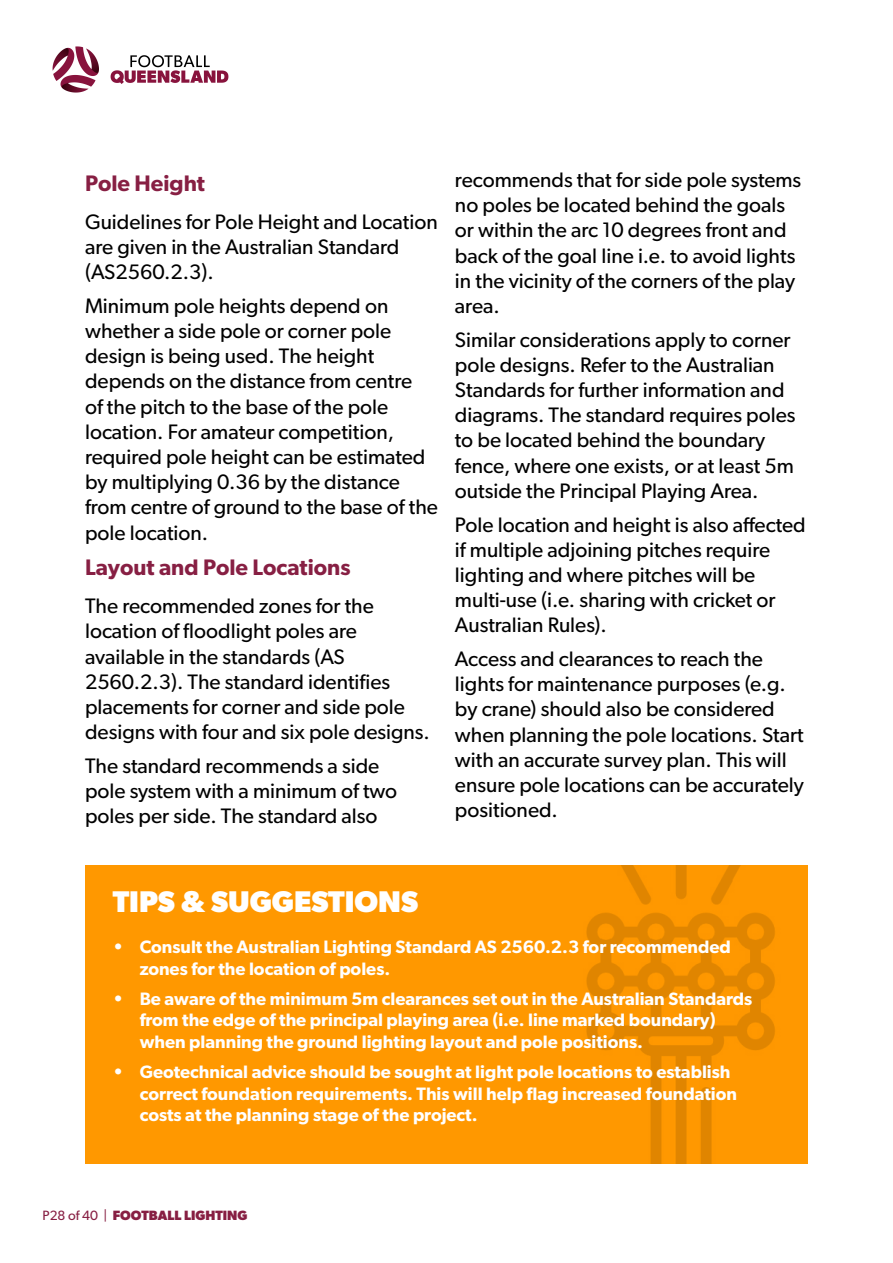
<style>
.page{position:relative;width:893px;height:1263px;background:#fff}
.page>*{position:absolute;margin:0;border:0;box-sizing:border-box;transform-origin:0 0}
.t1{font:700 30px "Gibson";color:#fff}
.t2{font:600 22.5px "Gibson";color:#871f43}
.t3{font:21px/25.2px "Gibson";color:#000}
.t4{font:600 18px/21.6px "Gibson";color:#fff}
.t5{font:700 13.5px "Gibson";color:#871f43}
.s1{font-weight:400}
</style>
<div class="page">
<div style="left:85px;top:865px;width:723px;height:299px;background:#ff9800"></div>
<img style="left:586px;top:865px;width:189px;height:299px">
<img style="left:52px;top:46px;width:177px;height:47px">
<p class="t2" style="left:85px;top:169px;width:121px">Pole Height</p>
<p class="t3" style="left:85px;top:208px;width:354px">Guidelines for Pole Height and Location are given in the Australian Standard (AS2560.2.3).</p>
<p class="t3" style="left:85px;top:293px;width:354px">Minimum pole heights depend on whether a side pole or corner pole design is being used. The height depends on the distance from centre<br>of the pitch to the base of the pole location. For amateur competition, required pole height can be estimated by multiplying 0.36 by the distance from centre of ground to the base of the pole location.</p>
<p class="t2" style="left:85px;top:554px;width:267px">Layout and Pole Locations</p>
<p class="t3" style="left:85px;top:593px;width:346px">The recommended zones for the location of floodlight poles are available in the standards (AS 2560.2.3). The standard identifies placements for corner and side pole designs with four and six pole designs.</p>
<p class="t3" style="left:85px;top:753px;width:314px">The standard recommends a side pole system with a minimum of two poles per side. The standard also</p>
<p class="t3" style="left:455px;top:167px;width:348px">recommends that for side pole systems no poles be located behind the goals or within the arc 10 degrees front and back of the goal line i.e. to avoid lights in the vicinity of the corners of the play area.</p>
<p class="t3" style="left:455px;top:326px;width:342px">Similar considerations apply to corner pole designs. Refer to the Australian Standards for further information and diagrams. The standard requires poles to be located behind the boundary fence, where one exists, or at least 5m outside the Principal Playing Area.</p>
<p class="t3" style="left:455px;top:511px;width:352px">Pole location and height is also affected if multiple adjoining pitches require lighting and where pitches will be multi-use (i.e. sharing with cricket or Australian Rules).</p>
<p class="t3" style="left:455px;top:646px;width:350px">Access and clearances to reach the lights for maintenance purposes (e.g. by crane) should also be considered when planning the pole locations. Start with an accurate survey plan. This will ensure pole locations can be accurately positioned.</p>
<h1 class="t1" style="left:113px;top:883px;width:307px">TIPS &amp; SUGGESTIONS</h1>
<p class="t4" style="left:140px;top:936px;width:593px;text-indent:-27px">• Consult the Australian Lighting Standard AS 2560.2.3 for recommended zones for the location of poles.</p>
<p class="t4" style="left:140px;top:987px;width:614px;text-indent:-27px">• Be aware of the minimum 5m clearances set out in the Australian Standards from the edge of the principal playing area (i.e. line marked boundary) when planning the ground lighting layout and pole positions.</p>
<p class="t4" style="left:140px;top:1061px;width:599px;text-indent:-27px">• Geotechnical advice should be sought at light pole locations to establish correct foundation requirements. This will help flag increased foundation costs at the planning stage of the project.</p>
<p class="t5" style="left:43px;top:1208px;width:207px"><span class="s1">P28 of 40 |</span> FOOTBALL LIGHTING</p>
</div>
